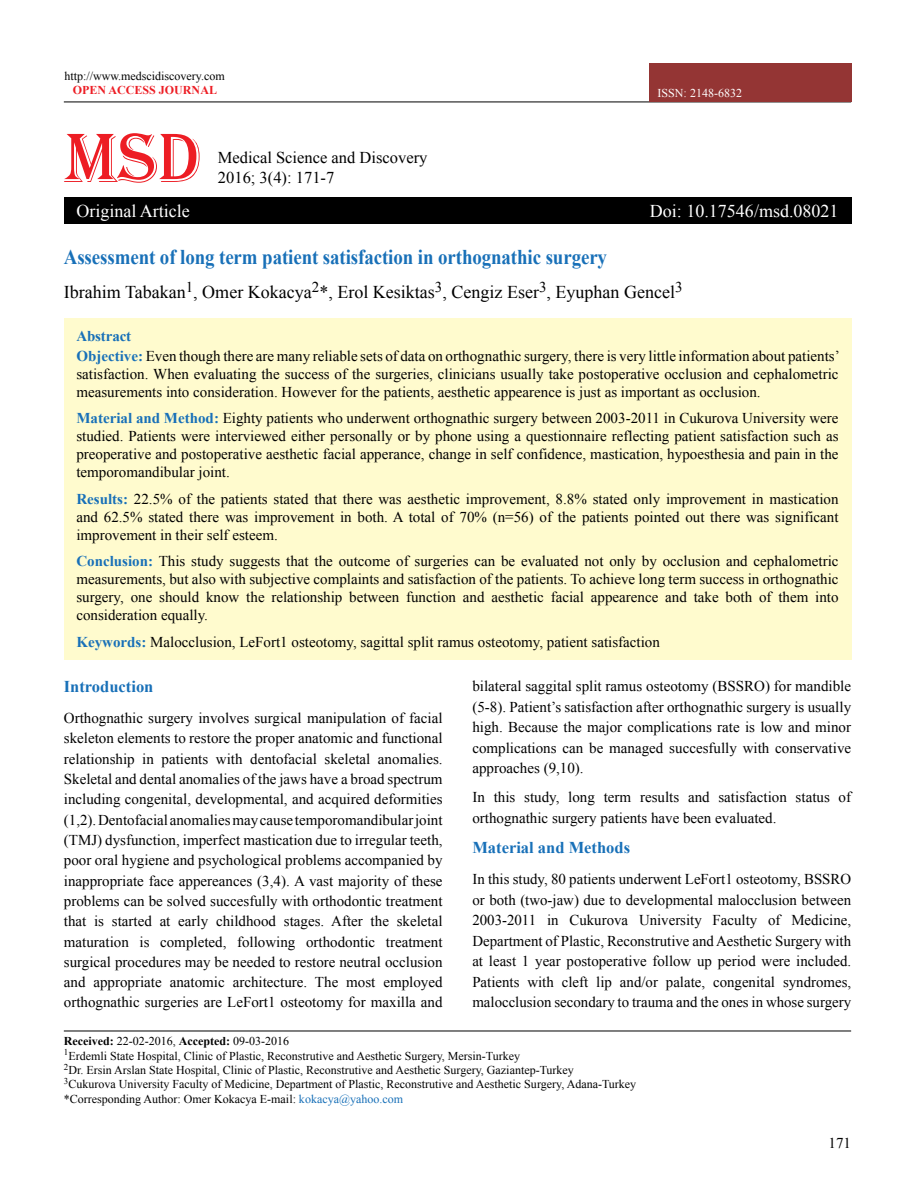
<style>
.page{position:relative;width:915px;height:1191px;background:#fff}
.page>*{position:absolute;margin:0;border:0;box-sizing:border-box;transform-origin:0 0}
.t1{font:700 21px "Times New Roman";letter-spacing:-.005em;color:#1870b8;scale:.9 1}
.t2{font:18px "Times New Roman";color:#000}
.t3{font:18px "Times New Roman";color:#fff}
.t4{font:16.5px/19.8px "Times New Roman";color:#000}
.t5{font:700 16.5px "Times New Roman";color:#1870b8}
.t6{font:15px/20.2px "Times New Roman";color:#000;text-align:justify}
.t7{font:12px/14.4px "Times New Roman";color:#000}
.t8{font:700 12px "Times New Roman";color:#ed1d24}
.t9{font:12px "Times New Roman";color:#fff}
.s1{font-weight:700;color:#1870b8}
.s2{font-weight:700}
.s3{color:#1870b8}
</style>
<div class="page">
<div style="left:64px;top:318px;width:786px;height:341px;background:#fffbce"></div>
<hr style="left:64px;top:102px;width:786px;height:1px;background:#000">
<hr style="left:64px;top:1030px;width:786px;height:1px;background:#000">
<div style="left:648px;top:64px;width:202px;height:38px;background:#943534"></div>
<svg style="left:64px;top:133px;width:135px;height:50px"></svg>
<div style="left:64px;top:198px;width:786px;height:26px;background:#000"></div>
<p class="t7" style="left:64px;top:69px;width:162px">http://www.medscidiscovery.com</p>
<p class="t8" style="left:73px;top:82px;width:146px">OPEN ACCESS JOURNAL</p>
<p class="t4" style="left:218px;top:147px;width:211px">Medical Science and Discovery<br>2016; 3(4): 171-7</p>
<p class="t9" style="left:657px;top:85px;width:86px">ISSN: 2148-6832</p>
<p class="t3" style="left:76px;top:199px;width:115px">Original Article</p>
<p class="t3" style="left:649px;top:199px;width:190px">Doi: 10.17546/msd.08021</p>
<h1 class="t1" style="left:64px;top:242px;width:605px">Assessment of long term patient satisfaction in orthognathic surgery</h1>
<p class="t2" style="left:64px;top:279px;width:620px">Ibrahim Tabakan<sup>1</sup>, Omer Kokacya<sup>2</sup>*, Erol Kesiktas<sup>3</sup>, Cengiz Eser<sup>3</sup>, Eyuphan Gencel<sup>3</sup></p>
<p class="t6" style="left:76px;top:326px;width:764px;line-height:19.8px"><span class="s1">Abstract<br>Objective:</span> Even though there are many reliable sets of data on orthognathic surgery, there is very little information about patients’</p>
<p class="t6" style="left:76px;top:364px;width:763px;line-height:18px">satisfaction. When evaluating the success of the surgeries, clinicians usually take postoperative occlusion and cephalometric measurements into consideration. However for the patients, aesthetic appearence is just as important as occlusion.</p>
<p class="t6" style="left:76px;top:409px;width:763px;line-height:18px"><span class="s1">Material and Method:</span> Eighty patients who underwent orthognathic surgery between 2003-2011 in Cukurova University were studied. Patients were interviewed either personally or by phone using a questionnaire reflecting patient satisfaction such as preoperative and postoperative aesthetic facial apperance, change in self confidence, mastication, hypoesthesia and pain in the temporomandibular joint.</p>
<p class="t6" style="left:76px;top:489px;width:763px;line-height:18px"><span class="s1">Results:</span> 22.5% of the patients stated that there was aesthetic improvement, 8.8% stated only improvement in mastication and 62.5% stated there was improvement in both. A total of 70% (n=56) of the patients pointed out there was significant improvement in their self esteem.</p>
<p class="t6" style="left:76px;top:552px;width:763px;line-height:18px"><span class="s1">Conclusion:</span> This study suggests that the outcome of surgeries can be evaluated not only by occlusion and cephalometric measurements, but also with subjective complaints and satisfaction of the patients. To achieve long term success in orthognathic surgery, one should know the relationship between function and aesthetic facial appearence and take both of them into consideration equally.</p>
<p class="t6" style="left:76px;top:631px;width:584px"><span class="s1">Keywords:</span> Malocclusion, LeFort1 osteotomy, sagittal split ramus osteotomy, patient satisfaction</p>
<p class="t5" style="left:64px;top:675px;width:91px">Introduction</p>
<p class="t6" style="left:64px;top:707px;width:380px">Orthognathic surgery involves surgical manipulation of facial skeleton elements to restore the proper anatomic and functional relationship in patients with dentofacial skeletal anomalies.<br>Skeletal and dental anomalies of the jaws have a broad spectrum including congenital, developmental, and acquired deformities (1,2). Dentofacial anomalies may cause temporomandibular joint (TMJ) dysfunction, imperfect mastication due to irregular teeth, poor oral hygiene and psychological problems accompanied by inappropriate face appereances (3,4). A vast majority of these problems can be solved succesfully with orthodontic treatment that is started at early childhood stages. After the skeletal maturation is completed, following orthodontic treatment surgical procedures may be needed to restore neutral occlusion and appropriate anatomic architecture. The most employed orthognathic surgeries are LeFort1 osteotomy for maxilla and</p>
<p class="t6" style="left:472px;top:676px;width:380px">bilateral saggital split ramus osteotomy (BSSRO) for mandible (5-8). Patient’s satisfaction after orthognathic surgery is usually high. Because the major complications rate is low and minor complications can be managed succesfully with conservative approaches (9,10).</p>
<p class="t6" style="left:472px;top:787px;width:380px">In this study, long term results and satisfaction status of orthognathic surgery patients have been evaluated.</p>
<p class="t5" style="left:472px;top:836px;width:159px">Material and Methods</p>
<p class="t6" style="left:472px;top:869px;width:380px">In this study, 80 patients underwent LeFort1 osteotomy, BSSRO or both (two-jaw) due to developmental malocclusion between 2003-2011 in Cukurova University Faculty of Medicine, Department of Plastic, Reconstrutive and Aesthetic Surgery with at least 1 year postoperative follow up period were included.<br>Patients with cleft lip and/or palate, congenital syndromes, malocclusion secondary to trauma and the ones in whose surgery</p>
<p class="t7" style="left:64px;top:1034px;width:573px"><span class="s2">Received:</span> 22-02-2016, <span class="s2">Accepted:</span> 09-03-2016<br><sup>1</sup>Erdemli State Hospital, Clinic of Plastic, Reconstrutive and Aesthetic Surgery, Mersin-Turkey<br><sup>2</sup>Dr. Ersin Arslan State Hospital, Clinic of Plastic, Reconstrutive and Aesthetic Surgery, Gaziantep-Turkey<br><sup>3</sup>Cukurova University Faculty of Medicine, Department of Plastic, Reconstrutive and Aesthetic Surgery, Adana-Turkey *Corresponding Author: Omer Kokacya E-mail: <span class="s3">kokacya@yahoo.com</span></p>
<p class="t6" style="left:828px;top:1132px;width:24px">171</p>
</div>
